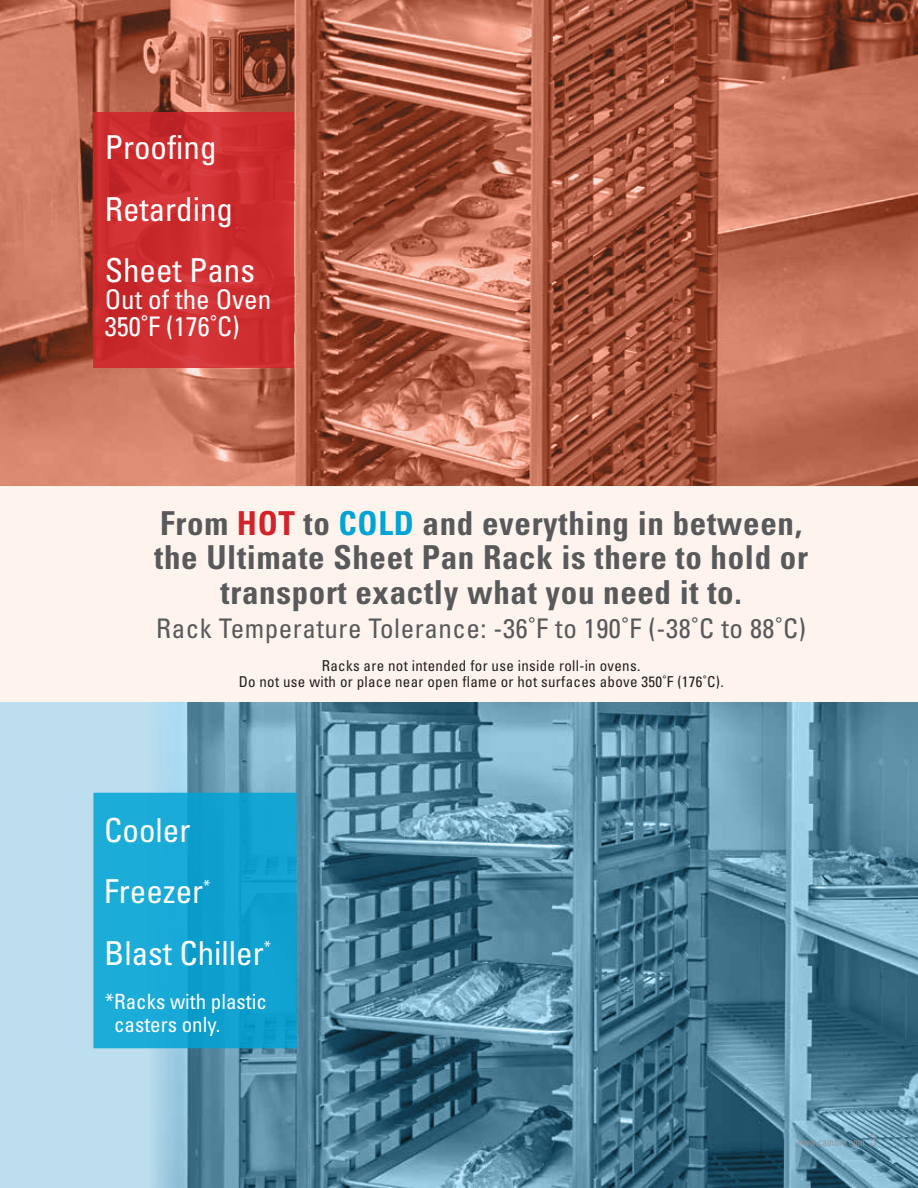
<style>
.page{position:relative;width:918px;height:1188px;background:#fff}
.page>*{position:absolute;margin:0;border:0;box-sizing:border-box;transform-origin:0 0}
.t1{font:700 condensed 33px/34.5px "Univers";letter-spacing:.02em;color:#58595b;text-align:center}
.t2{font:condensed 33px/61.5px "Univers";color:#fff}
.t3{font:condensed 27px "Univers";letter-spacing:.02em;color:#58595b}
.t4{font:condensed 27px/27px "Univers";color:#fff}
.t5{font:condensed 21px/22.5px "Univers";color:#fff}
.t6{font:condensed 15px/16.5px "Univers";letter-spacing:.02em;color:#231f20;text-align:center}
.t7{font:10.5px "Trade Gothic LT Std Cn 18";letter-spacing:.02em;color:#939598}
.s1{color:#d2232a}
.s2{color:#00a3d5}
.s3{font-size:16.5px}
</style>
<div class="page">
<img style="left:187px;top:702px;width:731px;height:486px">
<div style="left:0;top:658px;width:187px;height:530px;background:#bcdeef"></div>
<img style="left:0;top:0;width:918px;height:486px">
<div style="left:0;top:486px;width:918px;height:216px;background:#fff4ed"></div>
<svg style="left:93px;top:113px;width:201px;height:255px;fill:#ce2d30"></svg>
<svg style="left:93px;top:793px;width:204px;height:255px;fill:#13a5d3"></svg>
<h1 class="t2" style="left:105px;top:116px;width:152px">Proofing<br>Retarding<br>Sheet Pans</h1>
<h2 class="t4" style="left:105px;top:286px;width:168px">Out of the Oven<br>350˚F (176˚C)</h2>
<h1 class="t1" style="left:154px;top:506px;width:655px">From <span class="s1">HOT</span> to <span class="s2">COLD</span> and everything in between, the Ultimate Sheet Pan Rack is there to hold or transport exactly what you need it to.</h1>
<h2 class="t3" style="left:156px;top:612px;width:652px">Rack Temperature Tolerance: -36˚F to 190˚F (-38˚C to 88˚C)</h2>
<p class="t6" style="left:239px;top:657px;width:487px">Racks are not intended for use inside roll-in ovens.<br>Do not use with or place near open flame or hot surfaces above 350˚F (176˚C).</p>
<h1 class="t2" style="left:104px;top:799px;width:168px">Cooler<br>Freezer<sup>*<br></sup>Blast Chiller<sup>*</sup></h1>
<h3 class="t5" style="left:114px;top:990px;width:154px;text-indent:-9px">*Racks with plastic casters only.</h3>
<p class="t7" style="left:798px;top:1136px;width:81px">www.cambro.com <span class="s3">3</span></p>
</div>
